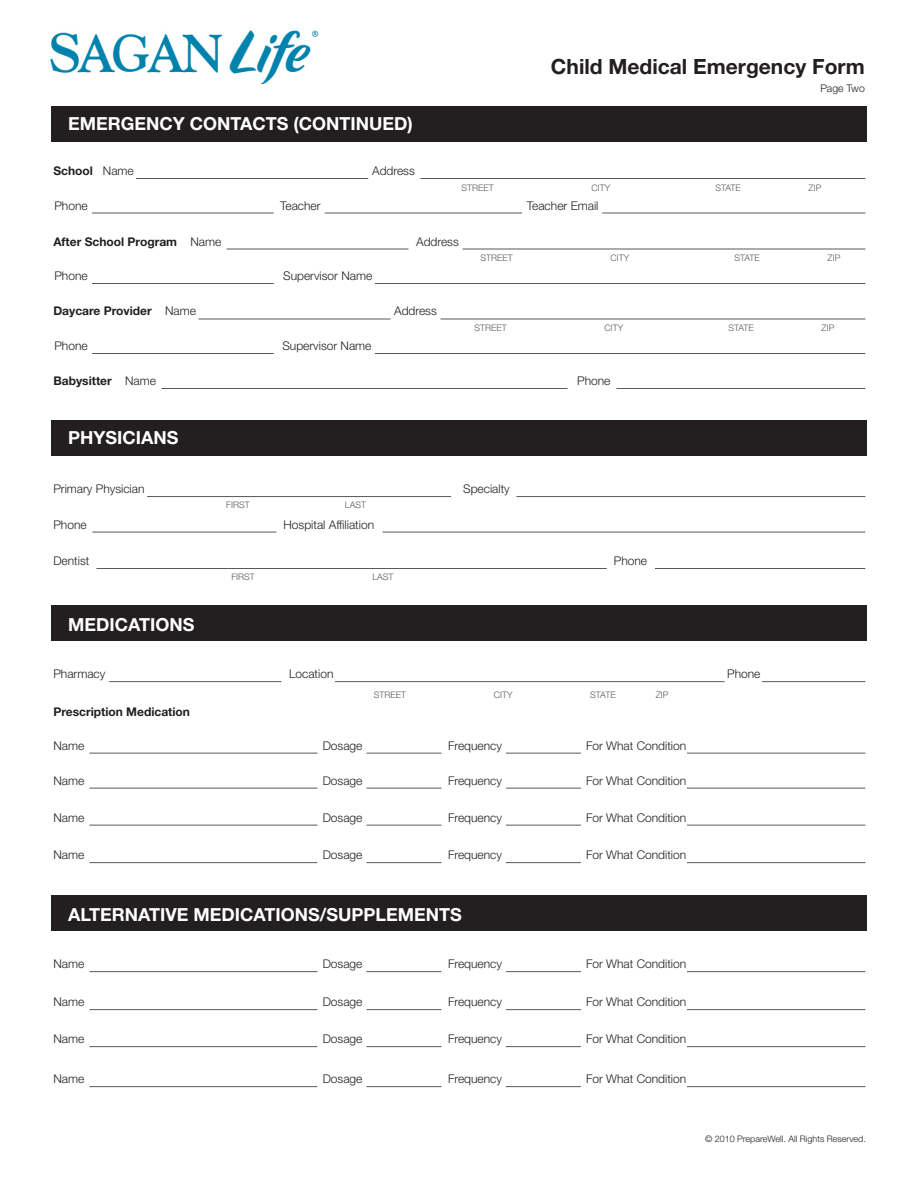
<style>
.page{position:relative;width:918px;height:1188px;background:#fff}
.page>*{position:absolute;margin:0;border:0;box-sizing:border-box;transform-origin:0 0}
.t1{font:700 21px "Helvetica Neue LT Std";color:#231f20}
.t2{font:700 18px "Helvetica Neue LT Std";color:#fff}
.t3{font:300 12px "Helvetica Neue LT Std";color:#231f20}
.t4{font:700 12px "Helvetica Neue LT Std";color:#231f20}
.t5{font:300 10.5px "Helvetica Neue LT Std";color:#231f20}
.t6{font:300 9px "Helvetica Neue LT Std";color:#58595b}
.t7{font:300 9px "Helvetica Neue LT Std";color:#231f20}
.s1{font-weight:300}
</style>
<div class="page">
<div style="left:51px;top:605px;width:816px;height:36px;background:#231f20"></div>
<hr style="left:109px;top:681px;width:173px;height:1px;background:#58595b">
<hr style="left:762px;top:681px;width:103px;height:1px;background:#58595b">
<hr style="left:335px;top:681px;width:389px;height:1px;background:#58595b">
<hr style="left:89px;top:753px;width:229px;height:1px;background:#58595b">
<hr style="left:687px;top:753px;width:178px;height:1px;background:#58595b">
<hr style="left:366px;top:753px;width:75px;height:1px;background:#58595b">
<hr style="left:506px;top:753px;width:75px;height:1px;background:#58595b">
<hr style="left:89px;top:788px;width:229px;height:1px;background:#58595b">
<hr style="left:687px;top:788px;width:178px;height:1px;background:#58595b">
<hr style="left:366px;top:788px;width:75px;height:1px;background:#58595b">
<hr style="left:506px;top:788px;width:75px;height:1px;background:#58595b">
<hr style="left:89px;top:825px;width:229px;height:1px;background:#58595b">
<hr style="left:687px;top:825px;width:178px;height:1px;background:#58595b">
<hr style="left:366px;top:825px;width:75px;height:1px;background:#58595b">
<hr style="left:506px;top:825px;width:75px;height:1px;background:#58595b">
<hr style="left:89px;top:862px;width:229px;height:1px;background:#58595b">
<hr style="left:687px;top:862px;width:178px;height:1px;background:#58595b">
<hr style="left:366px;top:862px;width:75px;height:1px;background:#58595b">
<hr style="left:506px;top:862px;width:75px;height:1px;background:#58595b">
<div style="left:51px;top:895px;width:816px;height:36px;background:#231f20"></div>
<hr style="left:89px;top:971px;width:229px;height:1px;background:#58595b">
<hr style="left:687px;top:971px;width:178px;height:1px;background:#58595b">
<hr style="left:366px;top:971px;width:75px;height:1px;background:#58595b">
<hr style="left:506px;top:971px;width:75px;height:1px;background:#58595b">
<hr style="left:89px;top:1009px;width:229px;height:1px;background:#58595b">
<hr style="left:687px;top:1009px;width:178px;height:1px;background:#58595b">
<hr style="left:366px;top:1009px;width:75px;height:1px;background:#58595b">
<hr style="left:506px;top:1009px;width:75px;height:1px;background:#58595b">
<hr style="left:89px;top:1046px;width:229px;height:1px;background:#58595b">
<hr style="left:687px;top:1046px;width:178px;height:1px;background:#58595b">
<hr style="left:366px;top:1046px;width:75px;height:1px;background:#58595b">
<hr style="left:506px;top:1046px;width:75px;height:1px;background:#58595b">
<hr style="left:89px;top:1086px;width:229px;height:1px;background:#58595b">
<hr style="left:687px;top:1086px;width:178px;height:1px;background:#58595b">
<hr style="left:366px;top:1086px;width:75px;height:1px;background:#58595b">
<hr style="left:506px;top:1086px;width:75px;height:1px;background:#58595b">
<div style="left:51px;top:106px;width:816px;height:36px;background:#231f20"></div>
<div style="left:51px;top:420px;width:816px;height:36px;background:#231f20"></div>
<hr style="left:382px;top:532px;width:483px;height:1px;background:#58595b">
<hr style="left:92px;top:532px;width:184px;height:1px;background:#58595b">
<hr style="left:516px;top:496px;width:349px;height:1px;background:#58595b">
<hr style="left:147px;top:496px;width:304px;height:1px;background:#58595b">
<hr style="left:602px;top:213px;width:263px;height:1px;background:#58595b">
<hr style="left:325px;top:213px;width:197px;height:1px;background:#58595b">
<hr style="left:92px;top:213px;width:182px;height:1px;background:#58595b">
<hr style="left:136px;top:178px;width:232px;height:1px;background:#58595b">
<hr style="left:420px;top:178px;width:445px;height:1px;background:#58595b">
<hr style="left:375px;top:283px;width:490px;height:1px;background:#58595b">
<hr style="left:92px;top:283px;width:182px;height:1px;background:#58595b">
<hr style="left:227px;top:249px;width:181px;height:1px;background:#58595b">
<hr style="left:463px;top:249px;width:402px;height:1px;background:#58595b">
<hr style="left:375px;top:353px;width:490px;height:1px;background:#58595b">
<hr style="left:92px;top:353px;width:182px;height:1px;background:#58595b">
<hr style="left:198px;top:319px;width:192px;height:1px;background:#58595b">
<hr style="left:441px;top:319px;width:424px;height:1px;background:#58595b">
<hr style="left:162px;top:388px;width:405px;height:1px;background:#58595b">
<hr style="left:616px;top:388px;width:249px;height:1px;background:#58595b">
<hr style="left:96px;top:568px;width:511px;height:1px;background:#58595b">
<hr style="left:655px;top:568px;width:210px;height:1px;background:#58595b">
<img style="left:50px;top:30px;width:269px;height:54px">
<h2 class="t2" style="left:68px;top:117px;width:346px">EMERGENCY CONTACTS (CONTINUED)</h2>
<p class="t4" style="left:53px;top:166px;width:82px">School <span class="s1">Name</span></p>
<p class="t3" style="left:372px;top:166px;width:44px">Address</p>
<h1 class="t1" style="left:551px;top:59px;width:315px">Child Medical Emergency Form</h1>
<p class="t5" style="left:820px;top:84px;width:46px">Page Two</p>
<p class="t6" style="left:462px;top:184px;width:34px">STREET</p>
<p class="t6" style="left:592px;top:184px;width:20px">CITY</p>
<p class="t6" style="left:716px;top:184px;width:27px">STATE</p>
<p class="t6" style="left:809px;top:184px;width:14px">ZIP</p>
<p class="t3" style="left:54px;top:201px;width:35px">Phone</p>
<p class="t3" style="left:280px;top:201px;width:42px">Teacher</p>
<p class="t3" style="left:527px;top:201px;width:73px">Teacher Email</p>
<p class="t4" style="left:53px;top:237px;width:170px">After School Program <span class="s1">Name</span></p>
<p class="t3" style="left:54px;top:271px;width:35px">Phone</p>
<p class="t3" style="left:283px;top:271px;width:91px">Supervisor Name</p>
<p class="t4" style="left:53px;top:307px;width:144px">Daycare Provider <span class="s1">Name</span></p>
<p class="t3" style="left:54px;top:341px;width:35px">Phone</p>
<p class="t3" style="left:282px;top:341px;width:91px">Supervisor Name</p>
<p class="t3" style="left:416px;top:237px;width:44px">Address</p>
<p class="t6" style="left:481px;top:255px;width:34px">STREET</p>
<p class="t6" style="left:611px;top:255px;width:20px">CITY</p>
<p class="t6" style="left:735px;top:255px;width:27px">STATE</p>
<p class="t6" style="left:828px;top:255px;width:14px">ZIP</p>
<p class="t3" style="left:394px;top:307px;width:44px">Address</p>
<p class="t6" style="left:475px;top:325px;width:34px">STREET</p>
<p class="t6" style="left:605px;top:325px;width:20px">CITY</p>
<p class="t6" style="left:729px;top:325px;width:27px">STATE</p>
<p class="t6" style="left:822px;top:325px;width:14px">ZIP</p>
<p class="t4" style="left:53px;top:376px;width:104px">Babysitter <span class="s1">Name</span></p>
<p class="t3" style="left:577px;top:376px;width:35px">Phone</p>
<h2 class="t2" style="left:68px;top:431px;width:112px">PHYSICIANS</h2>
<p class="t3" style="left:53px;top:485px;width:93px">Primary Physician</p>
<p class="t3" style="left:463px;top:485px;width:48px">Specialty</p>
<p class="t6" style="left:226px;top:502px;width:25px">FIRST</p>
<p class="t6" style="left:345px;top:502px;width:23px">LAST</p>
<p class="t3" style="left:53px;top:520px;width:35px">Phone</p>
<p class="t3" style="left:284px;top:520px;width:92px">Hospital Affiliation</p>
<p class="t3" style="left:53px;top:556px;width:37px">Dentist</p>
<p class="t3" style="left:614px;top:556px;width:35px">Phone</p>
<p class="t6" style="left:231px;top:574px;width:25px">FIRST</p>
<p class="t6" style="left:372px;top:574px;width:23px">LAST</p>
<h2 class="t2" style="left:68px;top:618px;width:128px">MEDICATIONS</h2>
<p class="t3" style="left:53px;top:670px;width:54px">Pharmacy</p>
<p class="t3" style="left:289px;top:670px;width:46px">Location</p>
<p class="t3" style="left:727px;top:669px;width:35px">Phone</p>
<p class="t4" style="left:53px;top:707px;width:138px">Prescription Medication</p>
<p class="t6" style="left:374px;top:691px;width:34px">STREET</p>
<p class="t6" style="left:494px;top:691px;width:20px">CITY</p>
<p class="t6" style="left:590px;top:691px;width:27px">STATE</p>
<p class="t6" style="left:656px;top:691px;width:14px">ZIP</p>
<p class="t3" style="left:53px;top:741px;width:32px">Name</p>
<p class="t3" style="left:323px;top:741px;width:41px">Dosage</p>
<p class="t3" style="left:448px;top:741px;width:56px">Frequency</p>
<p class="t3" style="left:586px;top:741px;width:102px">For What Condition</p>
<p class="t3" style="left:53px;top:776px;width:32px">Name</p>
<p class="t3" style="left:323px;top:776px;width:41px">Dosage</p>
<p class="t3" style="left:448px;top:776px;width:56px">Frequency</p>
<p class="t3" style="left:586px;top:776px;width:102px">For What Condition</p>
<p class="t3" style="left:53px;top:813px;width:32px">Name</p>
<p class="t3" style="left:323px;top:813px;width:41px">Dosage</p>
<p class="t3" style="left:448px;top:813px;width:56px">Frequency</p>
<p class="t3" style="left:586px;top:813px;width:102px">For What Condition</p>
<p class="t3" style="left:53px;top:851px;width:32px">Name</p>
<p class="t3" style="left:323px;top:851px;width:41px">Dosage</p>
<p class="t3" style="left:448px;top:851px;width:56px">Frequency</p>
<p class="t3" style="left:586px;top:851px;width:102px">For What Condition</p>
<h2 class="t2" style="left:68px;top:908px;width:395px">ALTERNATIVE MEDICATIONS/SUPPLEMENTS</h2>
<p class="t3" style="left:53px;top:960px;width:32px">Name</p>
<p class="t3" style="left:323px;top:960px;width:41px">Dosage</p>
<p class="t3" style="left:448px;top:960px;width:56px">Frequency</p>
<p class="t3" style="left:586px;top:960px;width:102px">For What Condition</p>
<p class="t3" style="left:53px;top:998px;width:32px">Name</p>
<p class="t3" style="left:323px;top:998px;width:41px">Dosage</p>
<p class="t3" style="left:448px;top:998px;width:56px">Frequency</p>
<p class="t3" style="left:586px;top:998px;width:102px">For What Condition</p>
<p class="t3" style="left:53px;top:1035px;width:32px">Name</p>
<p class="t3" style="left:323px;top:1035px;width:41px">Dosage</p>
<p class="t3" style="left:448px;top:1035px;width:56px">Frequency</p>
<p class="t3" style="left:586px;top:1035px;width:102px">For What Condition</p>
<p class="t3" style="left:53px;top:1075px;width:32px">Name</p>
<p class="t3" style="left:323px;top:1075px;width:41px">Dosage</p>
<p class="t3" style="left:448px;top:1075px;width:56px">Frequency</p>
<p class="t3" style="left:586px;top:1075px;width:102px">For What Condition</p>
<p class="t7" style="left:705px;top:1135px;width:162px">© 2010 PrepareWell. All Rights Reserved.</p>
</div>
